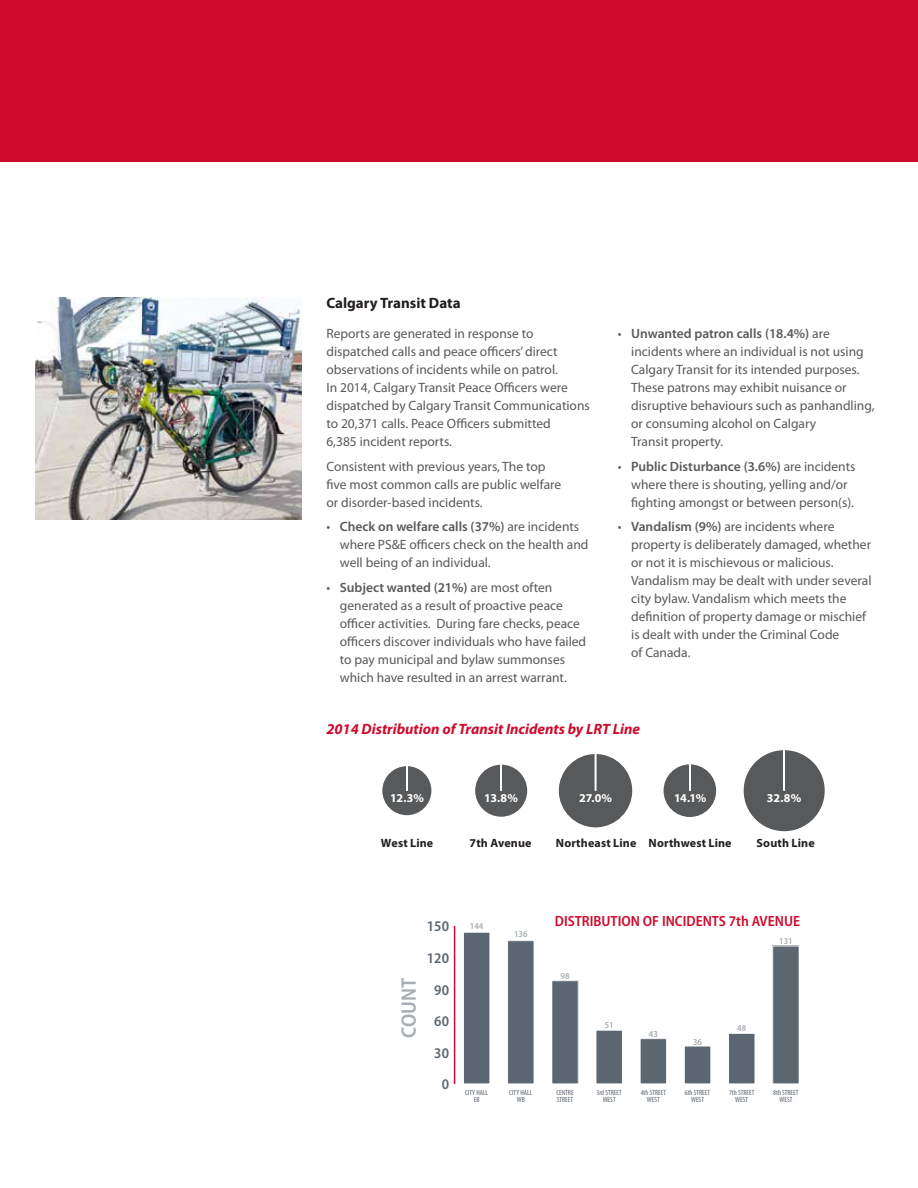
<style>
.page{position:relative;width:918px;height:1188px;background:#fff}
.page>*{position:absolute;margin:0;border:0;box-sizing:border-box;transform-origin:0 0}
.t1{font:600 semi-condensed 21px "Myriad Pro";color:#a7adb2}
.t2{font:italic 700 15px "Myriad Pro";color:#cf0a2c}
.t3{font:700 15px "Myriad Pro";color:#231f20}
.t4{font:600 semi-condensed 14.85px "Myriad Pro";color:#cf0a2c}
.t5{font:600 semi-condensed 14.85px "Myriad Pro";color:#5c6670}
.t6{font:13.5px/18px "Myriad Pro";color:#58595b}
.t7{font:700 12px "Myriad Pro";letter-spacing:.01em;color:#231f20}
.t8{font:700 12px "Myriad Pro";letter-spacing:-.045em;color:#fff}
.t9{font:600 semi-condensed 9px "Myriad Pro";color:#a7adb2}
.t10{font:condensed 7.5px/7.5px "Myriad Pro";color:#5c6670;text-align:center}
.s1{font-weight:600}
</style>
<div class="page">
<div style="left:0;top:0;width:918px;height:162px;background:#cf0a2c"></div>
<div style="left:382px;top:765px;width:50px;height:51px;background:#58595b;border-radius:25px"></div>
<div style="left:381px;top:765px;width:52px;height:52px;border:2px solid #fff;border-radius:25px"></div>
<div style="left:474px;top:764px;width:54px;height:53px;background:#58595b;border-radius:27px"></div>
<div style="left:474px;top:763px;width:55px;height:55px;border:2px solid #fff;border-radius:27px"></div>
<div style="left:558px;top:753px;width:75px;height:75px;background:#58595b;border-radius:37px"></div>
<div style="left:557px;top:753px;width:77px;height:76px;border:2px solid #fff;border-radius:37px"></div>
<div style="left:663px;top:764px;width:54px;height:54px;background:#58595b;border-radius:27px"></div>
<div style="left:662px;top:763px;width:56px;height:56px;border:2px solid #fff;border-radius:27px"></div>
<div style="left:743px;top:749px;width:82px;height:83px;background:#58595b;border-radius:41px"></div>
<div style="left:742px;top:749px;width:84px;height:84px;border:2px solid #fff;border-radius:41px"></div>
<hr style="left:454px;top:926px;width:1px;height:158px;background:#cf0a2c">
<div style="left:463px;top:932px;width:27px;height:152px;background:#5c6670"></div>
<div style="left:463px;top:932px;width:27px;height:152px;border:1px solid #fff"></div>
<div style="left:508px;top:941px;width:26px;height:143px;background:#5c6670"></div>
<div style="left:507px;top:940px;width:27px;height:144px;border:1px solid #fff"></div>
<div style="left:552px;top:981px;width:26px;height:103px;background:#5c6670"></div>
<div style="left:552px;top:980px;width:27px;height:104px;border:1px solid #fff"></div>
<div style="left:596px;top:1030px;width:26px;height:54px;background:#5c6670"></div>
<div style="left:596px;top:1030px;width:27px;height:54px;border:1px solid #fff"></div>
<div style="left:640px;top:1039px;width:27px;height:45px;background:#5c6670"></div>
<div style="left:640px;top:1038px;width:27px;height:46px;border:1px solid #fff"></div>
<div style="left:684px;top:1046px;width:27px;height:38px;background:#5c6670"></div>
<div style="left:684px;top:1046px;width:27px;height:38px;border:1px solid #fff"></div>
<div style="left:728px;top:1033px;width:27px;height:51px;background:#5c6670"></div>
<div style="left:728px;top:1033px;width:27px;height:51px;border:1px solid #fff"></div>
<div style="left:773px;top:946px;width:26px;height:138px;background:#5c6670"></div>
<div style="left:772px;top:946px;width:27px;height:138px;border:1px solid #fff"></div>
<img style="left:36px;top:297px;width:265px;height:222px">
<p class="t3" style="left:326px;top:293px;width:136px">Calgary Transit Data</p>
<p class="t6" style="left:326px;top:324px;width:265px">Reports are generated in response to dispatched calls and peace officers’ direct observations of incidents while on patrol.<br>In 2014, Calgary Transit Peace Officers were dispatched by Calgary Transit Communications to 20,371 calls. Peace Officers submitted<br>6,385 incident reports.</p>
<p class="t6" style="left:326px;top:457px;width:236px">Consistent with previous years, The top five most common calls are public welfare or disorder-based incidents.</p>
<p class="t6" style="left:340px;top:518px;width:250px;text-indent:-14px">• <span class="s1">Check on welfare calls (37%)</span> are incidents where PS&amp;E officers check on the health and well being of an individual.</p>
<p class="t6" style="left:340px;top:578px;width:248px;text-indent:-14px">• <span class="s1">Subject wanted (21%)</span> are most often generated as a result of proactive peace officer activities. During fare checks, peace officers discover individuals who have failed to pay municipal and bylaw summonses which have resulted in an arrest warrant.</p>
<p class="t6" style="left:631px;top:324px;width:245px;text-indent:-14px">• <span class="s1">Unwanted patron calls (18.4%)</span> are incidents where an individual is not using Calgary Transit for its intended purposes.<br>These patrons may exhibit nuisance or disruptive behaviours such as panhandling, or consuming alcohol on Calgary<br>Transit property.</p>
<p class="t6" style="left:631px;top:457px;width:226px;text-indent:-14px">• <span class="s1">Public Disturbance (3.6%)</span> are incidents where there is shouting, yelling and/or fighting amongst or between person(s).</p>
<p class="t6" style="left:631px;top:518px;width:242px;text-indent:-14px">• <span class="s1">Vandalism (9%)</span> are incidents where property is deliberately damaged, whether or not it is mischievous or malicious.<br>Vandalism may be dealt with under several city bylaw. Vandalism which meets the definition of property damage or mischief is dealt with under the Criminal Code<br>of Canada.</p>
<p class="t2" style="left:326px;top:720px;width:315px">2014 Distribution of Transit Incidents by LRT Line</p>
<p class="t8" style="left:390px;top:790px;width:35px">12.3%</p>
<p class="t8" style="left:484px;top:790px;width:35px">13.8%</p>
<p class="t8" style="left:579px;top:790px;width:34px">27.0%</p>
<p class="t8" style="left:674px;top:790px;width:34px">14.1%</p>
<p class="t8" style="left:767px;top:790px;width:36px">32.8%</p>
<p class="t7" style="left:381px;top:835px;width:54px">West Line</p>
<p class="t7" style="left:470px;top:835px;width:63px">7th Avenue</p>
<p class="t7" style="left:556px;top:835px;width:177px">Northeast Line Northwest Line</p>
<p class="t7" style="left:757px;top:835px;width:60px">South Line</p>
<h1 class="t1" style="left:396px;top:1038px;width:61px;rotate:-90deg">COUNT</h1>
<p class="t5" style="left:427px;top:917px;width:24px">150</p>
<p class="t5" style="left:427px;top:949px;width:24px">120</p>
<p class="t5" style="left:434px;top:980px;width:16px">90</p>
<p class="t5" style="left:434px;top:1012px;width:16px">60</p>
<p class="t5" style="left:434px;top:1044px;width:16px">30</p>
<p class="t5" style="left:442px;top:1075px;width:9px">0</p>
<p class="t9" style="left:470px;top:921px;width:15px">144</p>
<p class="t9" style="left:514px;top:928px;width:15px">136</p>
<p class="t4" style="left:555px;top:912px;width:247px">DISTRIBUTION OF INCIDENTS 7th AVENUE</p>
<p class="t9" style="left:561px;top:970px;width:10px">98</p>
<p class="t9" style="left:605px;top:1020px;width:10px">51</p>
<p class="t9" style="left:649px;top:1028px;width:10px">43</p>
<p class="t9" style="left:693px;top:1036px;width:10px">36</p>
<p class="t9" style="left:737px;top:1022px;width:10px">48</p>
<p class="t9" style="left:779px;top:936px;width:15px">131</p>
<p class="t10" style="left:465px;top:1088px;width:25px">CITY HALL<br>EB</p>
<p class="t10" style="left:509px;top:1088px;width:25px">CITY HALL<br>WB</p>
<p class="t10" style="left:556px;top:1088px;width:19px;text-align:left">CENTRE<br>STREET</p>
<p class="t10" style="left:597px;top:1088px;width:27px">3rd STREET<br>WEST</p>
<p class="t10" style="left:641px;top:1088px;width:27px">4th STREET<br>WEST</p>
<p class="t10" style="left:685px;top:1088px;width:27px">6th STREET<br>WEST</p>
<p class="t10" style="left:729px;top:1088px;width:27px">7th STREET<br>WEST</p>
<p class="t10" style="left:773px;top:1088px;width:27px">8th STREET<br>WEST</p>
</div>
